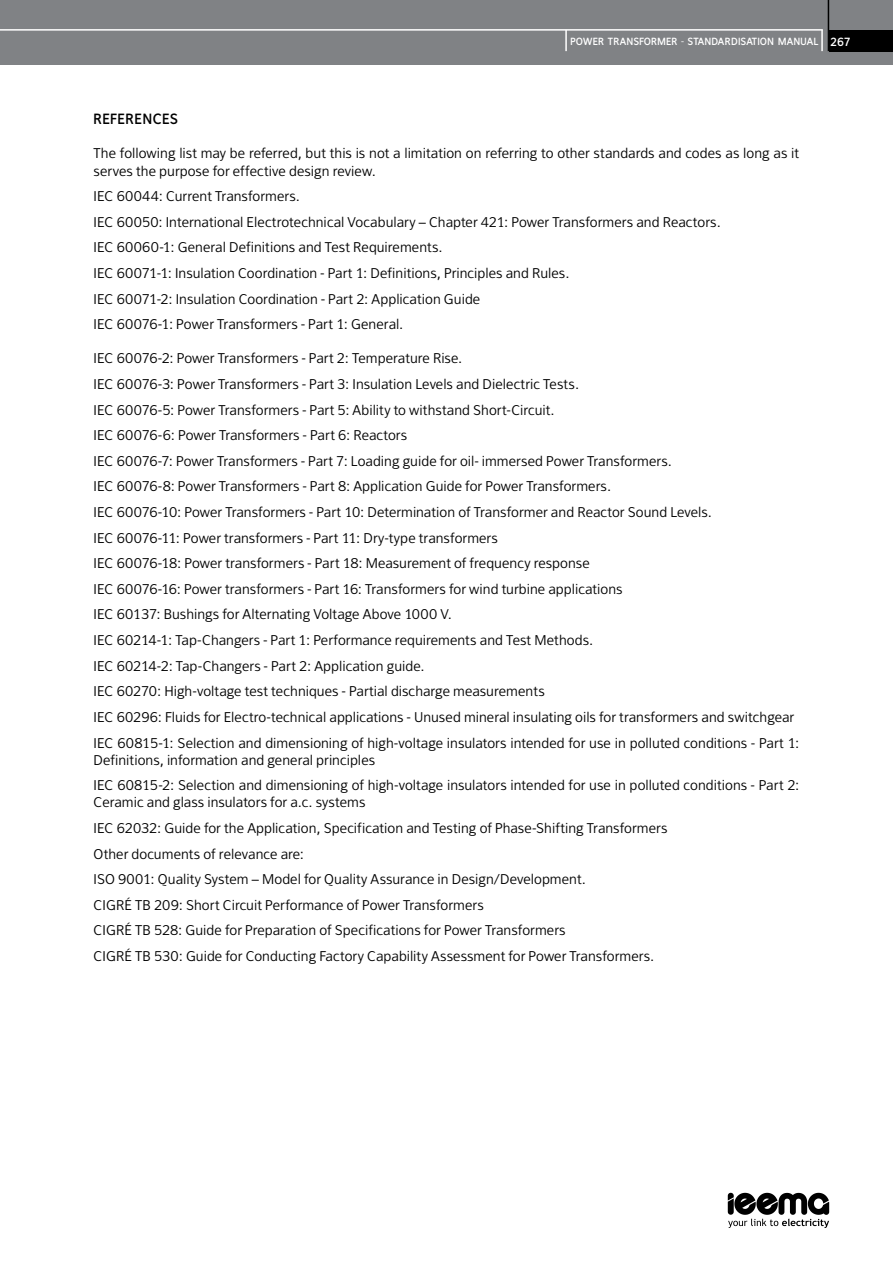
<style>
.page{position:relative;width:893px;height:1263px;background:#fff}
.page>*{position:absolute;margin:0;border:0;box-sizing:border-box;transform-origin:0 0}
.t1{font:700 15px "Fran Klein";letter-spacing:.005em;color:#000}
.t2{font:14.25px/25.7px "Fran Klein";letter-spacing:.005em;color:#000}
.t3{font:700 10.5px "Fran Klein";color:#fff}
.s1{font-size:12px}
</style>
<div class="page">
<div style="left:0;top:0;width:893px;height:65px;background:#808285"></div>
<hr style="left:565px;top:30px;width:2px;height:21px;background:#fff">
<div style="left:829px;top:30px;width:64px;height:21px;background:#000"></div>
<hr style="left:828px;top:0;width:1px;height:51px;background:#000">
<hr style="left:821px;top:30px;width:2px;height:21px;background:#fff">
<hr style="left:0;top:29px;width:823px;height:2px;background:#fff">
<svg style="left:728px;top:1193px;width:101px;height:35px"></svg>
<p class="t3" style="left:570px;top:36px;width:282px">POWER TRANSFORMER - STANDARDISATION MANUAL <span class="s1">267</span></p>
<p class="t1" style="left:94px;top:111px;width:86px">REFERENCES</p>
<p class="t2" style="left:94px;top:145px;width:707px;line-height:17.1px">The following list may be referred, but this is not a limitation on referring to other standards and codes as long as it serves the purpose for effective design review.</p>
<p class="t2" style="left:94px;top:183px;width:629px">IEC 60044: Current Transformers.<br>IEC 60050: International Electrotechnical Vocabulary – Chapter 421: Power Transformers and Reactors.<br>IEC 60060-1: General Definitions and Test Requirements.<br>IEC 60071-1: Insulation Coordination - Part 1: Definitions, Principles and Rules.<br>IEC 60071-2: Insulation Coordination - Part 2: Application Guide<br>IEC 60076-1: Power Transformers - Part 1: General.</p>
<p class="t2" style="left:94px;top:346px;width:707px">IEC 60076-2: Power Transformers - Part 2: Temperature Rise.<br>IEC 60076-3: Power Transformers - Part 3: Insulation Levels and Dielectric Tests.<br>IEC 60076-5: Power Transformers - Part 5: Ability to withstand Short-Circuit.<br>IEC 60076-6: Power Transformers - Part 6: Reactors<br>IEC 60076-7: Power Transformers - Part 7: Loading guide for oil- immersed Power Transformers.<br>IEC 60076-8: Power Transformers - Part 8: Application Guide for Power Transformers.<br>IEC 60076-10: Power Transformers - Part 10: Determination of Transformer and Reactor Sound Levels.<br>IEC 60076-11: Power transformers - Part 11: Dry-type transformers<br>IEC 60076-18: Power transformers - Part 18: Measurement of frequency response<br>IEC 60076-16: Power transformers - Part 16: Transformers for wind turbine applications<br>IEC 60137: Bushings for Alternating Voltage Above 1000 V.<br>IEC 60214-1: Tap-Changers - Part 1: Performance requirements and Test Methods.<br>IEC 60214-2: Tap-Changers - Part 2: Application guide.<br>IEC 60270: High-voltage test techniques - Partial discharge measurements<br>IEC 60296: Fluids for Electro-technical applications - Unused mineral insulating oils for transformers and switchgear IEC 60815-1: Selection and dimensioning of high-voltage insulators intended for use in polluted conditions - Part 1:</p>
<p class="t2" style="left:94px;top:747px;width:707px">Definitions, information and general principles<br>IEC 60815-2: Selection and dimensioning of high-voltage insulators intended for use in polluted conditions - Part 2:</p>
<p class="t2" style="left:94px;top:789px;width:576px">Ceramic and glass insulators for a.c. systems<br>IEC 62032: Guide for the Application, Specification and Testing of Phase-Shifting Transformers Other documents of relevance are:<br>ISO 9001: Quality System – Model for Quality Assurance in Design/Development.<br>CIGRÉ TB 209: Short Circuit Performance of Power Transformers<br>CIGRÉ TB 528: Guide for Preparation of Specifications for Power Transformers<br>CIGRÉ TB 530: Guide for Conducting Factory Capability Assessment for Power Transformers.</p>
</div>
